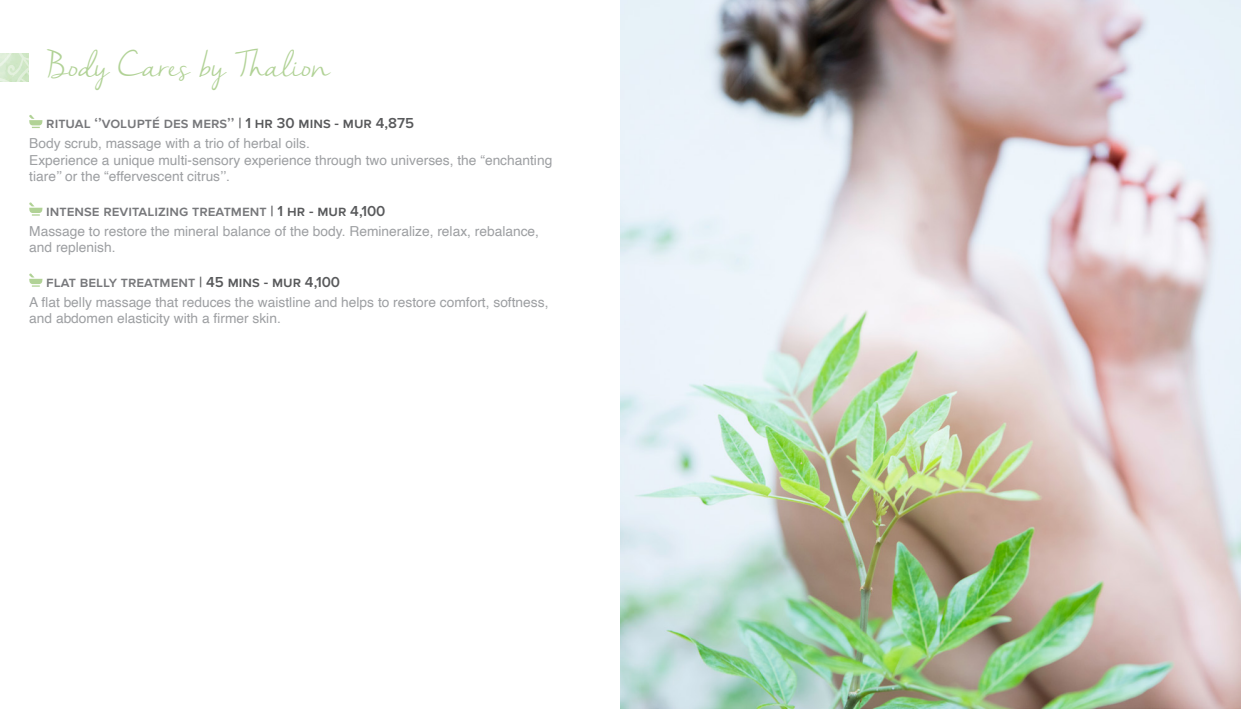
<style>
.page{position:relative;width:1241px;height:709px;background:#fff}
.page>*{position:absolute;margin:0;border:0;box-sizing:border-box;transform-origin:0 0}
.t1{font:31.25px "Nella Sue Demo";color:#b1d296}
.t2{font:600 15px "Proxima Nova";color:#77787b}
.t3{font:600 15px "Proxima Nova";color:#58595b}
.t4{font:13.75px/16.5px "Helvetica";color:#9d9fa2}
.s1{color:#58595b}
.s2{color:#77787b}
</style>
<div class="page">
<svg style="left:29px;top:115px;width:13px;height:13px"></svg>
<svg style="left:29px;top:202px;width:13px;height:14px"></svg>
<svg style="left:29px;top:273px;width:13px;height:14px"></svg>
<svg style="left:0;top:53px;width:28px;height:28px"></svg>
<img style="left:620px;top:0;width:620px;height:709px">
<h1 class="t1" style="left:47px;top:47px;width:284px">Body Cares by Thalion</h1>
<p class="t2" style="left:46px;top:112px;width:8px">Ritu</p>
<p class="t2" style="left:75px;top:112px;width:340px">al ‘’Volupté des Mers’’ <span class="s1">| 1 HR 30 MINS - MUR 4,875</span></p>
<p class="t4" style="left:29px;top:135px;width:524px">Body scrub, massage with a trio of herbal oils.<br>Experience a unique multi-sensory experience through two universes, the “enchanting tiare’’ or the “effervescent citrus’’.</p>
<p class="t2" style="left:46px;top:199px;width:128px">Intense revitalizing</p>
<p class="t3" style="left:192px;top:199px;width:195px"><span class="s2">treatment</span> | 1 HR - MUR 4,100</p>
<p class="t4" style="left:29px;top:223px;width:511px">Massage to restore the mineral balance of the body. Remineralize, relax, rebalance, and replenish.</p>
<p class="t2" style="left:46px;top:270px;width:295px">Flat belly treatm ent <span class="s1">| 45 MINS - MUR 4,100</span></p>
<p class="t4" style="left:29px;top:294px;width:520px">A flat belly massage that reduces the waistline and helps to restore comfort, softness, and abdomen elasticity with a firmer skin.</p>
</div>
